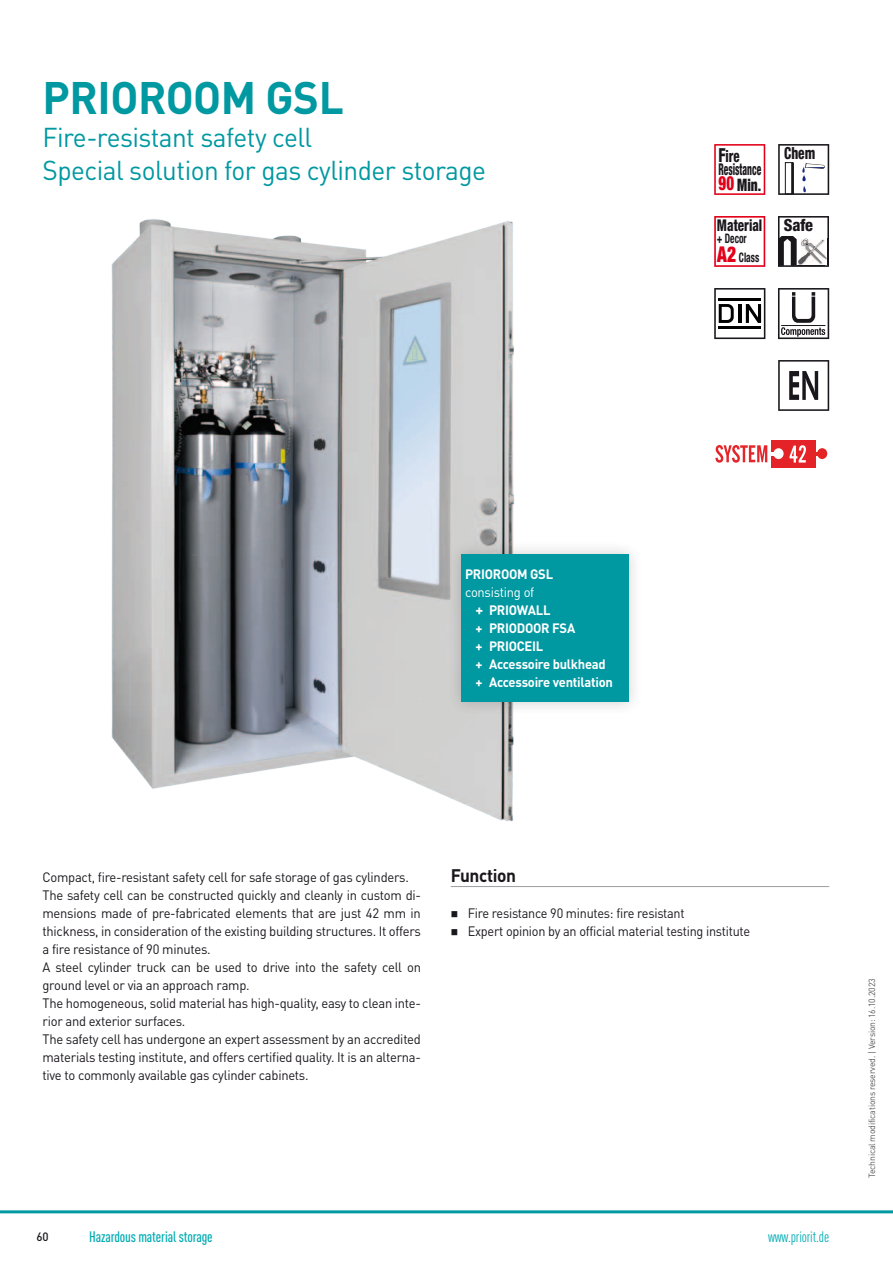
<style>
.page{position:relative;width:893px;height:1263px;background:#fff}
.page>*{position:absolute;margin:0;border:0;box-sizing:border-box;transform-origin:0 0}
.t1{font:700 45px "DINOT";letter-spacing:-.01em;color:#0098a1}
.t2{font:27px/33px "DINOT";letter-spacing:-.02em;color:#0098a1}
.t3{font:900 condensed 19.65px "Helvetica Neue LT Std";color:#e2001a;scale:.76 1}
.t4{font:700 18px "DINOT";letter-spacing:-.02em;color:#1a171c;scale:.96 1}
.t5{font:900 condensed 17.25px "Helvetica Neue LT Std";color:#1a171c;scale:.78 1}
.t6{font:800 condensed 16.65px "Helvetica Neue LT Std";letter-spacing:-.005em;color:#1a171c}
.t7{font:800 condensed 16.65px "Helvetica Neue LT Std";letter-spacing:-.005em;color:#1a171c;scale:.8 1}
.t8{font:800 condensed 16.65px "Helvetica Neue LT Std";letter-spacing:-.005em;color:#1a171c;scale:.77 1}
.t9{font:800 condensed 16.35px "Helvetica Neue LT Std";color:#1a171c;scale:.58 1}
.t10{font:800 condensed 16.2px "Helvetica Neue LT Std";color:#1a171c;scale:.81 1}
.t11{font:500 condensed 15px "DINOT";letter-spacing:-.01em;color:#00acb3}
.t12{font:condensed 15px "DINOT";letter-spacing:-.01em;color:#00acb3}
.t13{font:13.5px/18px "DINOT";letter-spacing:-.02em;color:#1a171c;scale:.96 1}
.t14{font:700 13.5px/18px "DINOT";letter-spacing:-.02em;color:#fff;scale:.96 1}
.t15{font:13.5px/18px "DINOT";letter-spacing:-.02em;color:#1a171c;scale:.94 1}
.t16{font:700 condensed 13.2px/18.5px "Helvetica Neue LT Std";color:#1a171c;scale:.72 1}
.t17{font:500 12px "DINOT";color:#1a171c;scale:.96 1}
.t18{font:9px "DINOT";letter-spacing:-.02em;color:#58585a;scale:.96 1}
.s1{font-size:19.35px}
.s2{font-size:12.15px}
.s3{font-weight:900;font-size:21.75px;color:#e2001a}
.s4{font-weight:400}
.s5{font-size:15px}
</style>
<div class="page">
<img style="left:111px;top:219px;width:403px;height:603px">
<div style="left:771px;top:440px;width:45px;height:27px;background:#e42328"></div>
<svg style="left:790px;top:445px;width:16px;height:18px"></svg>
<div style="left:817px;top:448px;width:10px;height:11px;background:#e42325;border-radius:50%"></div>
<div style="left:773px;top:448px;width:11px;height:11px;background:#fff;border-radius:50%"></div>
<svg style="left:715px;top:445px;width:61px;height:18px"></svg>
<svg style="left:778px;top:216px;width:51px;height:51px"></svg>
<svg style="left:778px;top:288px;width:51px;height:51px"></svg>
<svg style="left:714px;top:216px;width:51px;height:51px"></svg>
<svg style="left:778px;top:360px;width:51px;height:51px"></svg>
<svg style="left:714px;top:288px;width:51px;height:51px"></svg>
<svg style="left:778px;top:144px;width:51px;height:51px"></svg>
<svg style="left:714px;top:144px;width:51px;height:51px"></svg>
<div style="left:447px;top:540px;width:195px;height:176px;background:#1a171c;opacity:.2"></div>
<div style="left:461px;top:554px;width:167px;height:148px;background:#0098a1"></div>
<hr style="left:451px;top:886px;width:378px;height:1px;background:#9d9ea0">
<hr style="left:0;top:1210px;width:893px;height:3px;background:#0098a1">
<h1 class="t1" style="left:43px;top:68px;width:303px">PRIOROOM GSL</h1>
<h2 class="t2" style="left:43px;top:120px;width:445px">Fire-resistant safety cell<br>Special solution for gas cylinder storage</h2>
<p class="t8" style="left:718px;top:146px;width:29px"><span class="s1">F</span>ire</p>
<p class="t9" style="left:718px;top:159px;width:75px">Resistance</p>
<p class="t5" style="left:737px;top:174px;width:32px">Min<span class="s2">.</span></p>
<h3 class="t3" style="left:719px;top:171px;width:22px">90</h3>
<p class="t7" style="left:784px;top:143px;width:40px">Chem</p>
<p class="t10" style="left:717px;top:216px;width:58px">Material</p>
<p class="t6" style="left:784px;top:215px;width:31px">Safe</p>
<p class="t16" style="left:717px;top:229px;width:60px">+ Decor<br><span class="s3">A2</span> Class</p>
<p class="t14" style="left:465px;top:565px;width:93px">PRIOROOM GSL</p>
<p class="t14" style="left:476px;top:583px;width:144px;text-indent:-10px"><span class="s4">consisting of<br></span><span class="s5">+</span> PRIOWALL<br>+ PRIODOOR FSA<br>+ PRIOCEIL<br>+ Accessoire bulkhead + Accessoire ventilation</p>
<p class="t13" style="left:43px;top:868px;width:396px">Compact, fire-resistant safety cell for safe storage of gas cylinders.<br>The safety cell can be constructed quickly and cleanly in custom di&shy;mensions made of pre-fabricated elements that are just 42 mm in thickness, in consideration of the existing building structures. It offers a fire resistance of 90 minutes.<br>A steel cylinder truck can be used to drive into the safety cell on ground level or via an approach ramp.<br>The homogeneous, solid material has high-quality, easy to clean inte&shy;rior and exterior surfaces.<br>The safety cell has undergone an expert assessment by an accredited materials testing institute, and offers certified quality. It is an alterna&shy;tive to commonly available gas cylinder cabinets.</p>
<h3 class="t4" style="left:451px;top:864px;width:70px">Function</h3>
<p class="t15" style="left:468px;top:904px;width:302px">Fire resistance 90 minutes: fire resistant<br>Expert opinion by an official material testing institute</p>
<p class="t17" style="left:36px;top:1228px;width:14px">60</p>
<p class="t11" style="left:89px;top:1227px;width:125px">Hazardous material storage</p>
<p class="t12" style="left:768px;top:1228px;width:63px">www.priorit.de</p>
<p class="t18" style="left:866px;top:1178px;width:209px;rotate:-90deg">Technical modifications reserved. | Version: 16.10.2023</p>
</div>
